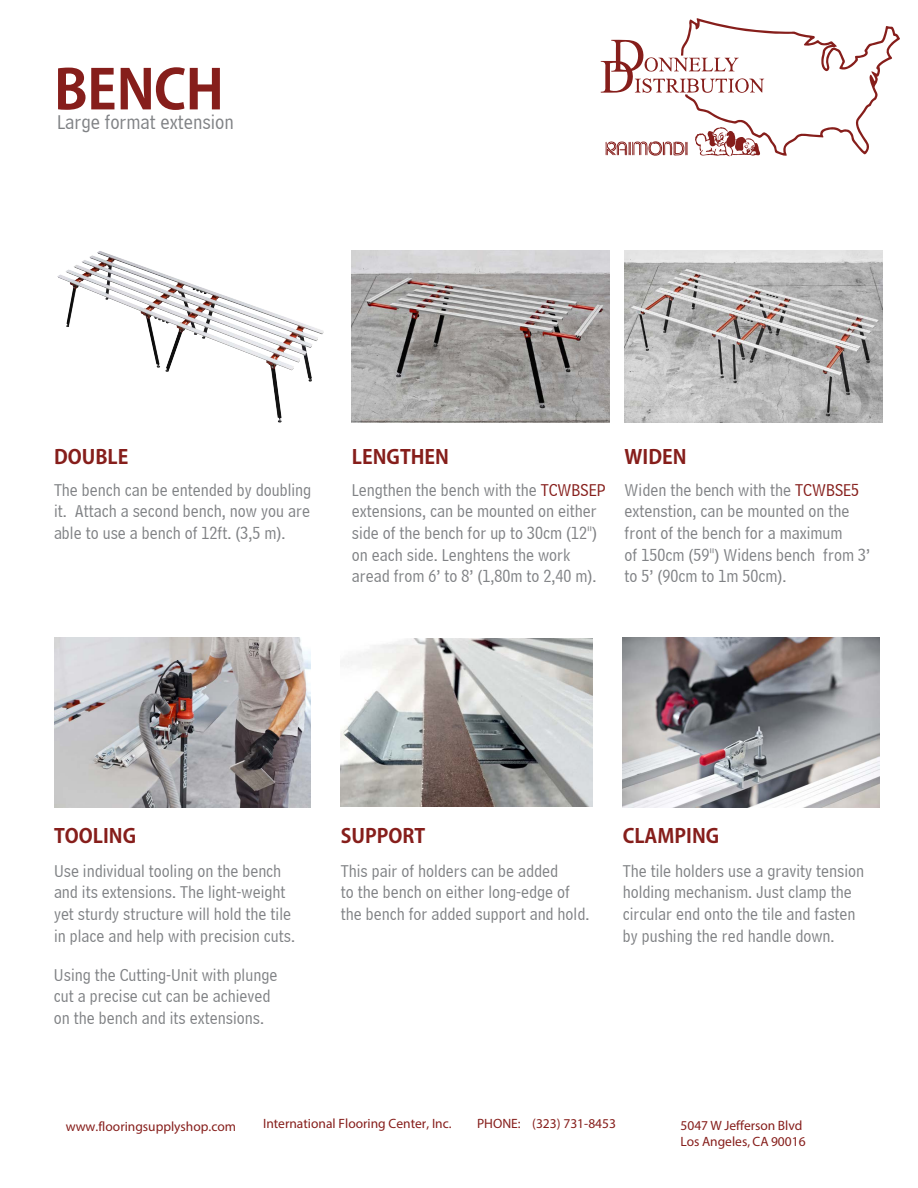
<style>
.page{position:relative;width:918px;height:1188px;background:#fff}
.page>*{position:absolute;margin:0;border:0;box-sizing:border-box;transform-origin:0 0}
.t1{font:700 54px "Adobe Gothic Std";letter-spacing:-.01em;color:#861e1b}
.t2{font:21px "Bell Centennial BT Address";color:#808285}
.t3{font:700 19.5px "Adobe Gothic Std";color:#861e1b}
.t4{font:18px/21.6px "Bell Centennial BT Address";color:#808285}
.t5{font:13.5px/16.5px "Myriad Pro";color:#861e1b}
.s1{color:#861e1b}
</style>
<div class="page">
<svg style="left:601px;top:18px;width:299px;height:138px"></svg>
<img style="left:57px;top:251px;width:103px;height:117px">
<img style="left:352px;top:251px;width:258px;height:172px">
<img style="left:54px;top:637px;width:256px;height:171px">
<img style="left:341px;top:639px;width:251px;height:167px">
<img style="left:623px;top:637px;width:256px;height:171px">
<img style="left:625px;top:251px;width:257px;height:171px">
<h1 class="t1" style="left:54px;top:57px;width:171px">BENCH</h1>
<p class="t2" style="left:57px;top:109px;width:178px">Large format extension</p>
<p class="t3" style="left:54px;top:445px;width:76px">DOUBLE</p>
<p class="t4" style="left:54px;top:479px;width:259px;text-align:justify">The bench can be entended by doubling it. Attach a second bench, now you are able to use a bench of 12ft. (3,5 m).</p>
<p class="t3" style="left:352px;top:445px;width:99px">LENGTHEN</p>
<p class="t4" style="left:352px;top:479px;width:255px">Lengthen the bench with the <span class="s1">TCWBSEP </span>extensions, can be mounted on either side of the bench for up to 30cm (12") on each side. Lenghtens the work aread from 6’ to 8’ (1,80m to 2,40 m).</p>
<p class="t3" style="left:625px;top:445px;width:64px">WIDEN</p>
<p class="t4" style="left:625px;top:479px;width:247px">Widen the bench with the <span class="s1">TCWBSE5 </span>extenstion, can be mounted on the front of the bench for a maximum<br>of 150cm (59") Widens bench from 3’ to 5’ (90cm to 1m 50cm).</p>
<p class="t3" style="left:54px;top:824px;width:84px">TOOLING</p>
<p class="t4" style="left:54px;top:860px;width:243px">Use individual tooling on the bench and its extensions. The light-weight yet sturdy structure will hold the tile in place and help with precision cuts.</p>
<p class="t4" style="left:54px;top:964px;width:225px">Using the Cutting-Unit with plunge cut a precise cut can be achieved on the bench and its extensions.</p>
<p class="t3" style="left:341px;top:824px;width:86px">SUPPORT</p>
<p class="t4" style="left:341px;top:860px;width:250px">This pair of holders can be added<br>to the bench on either long-edge of the bench for added support and hold.</p>
<p class="t3" style="left:623px;top:824px;width:98px">CLAMPING</p>
<p class="t4" style="left:623px;top:860px;width:243px">The tile holders use a gravity tension holding mechanism. Just clamp the circular end onto the tile and fasten by pushing the red handle down.</p>
<p class="t5" style="left:477px;top:1115px;width:140px">PHONE: (323) 731-8453</p>
<p class="t5" style="left:66px;top:1118px;width:172px">www.flooringsupplyshop.com</p>
<p class="t5" style="left:263px;top:1115px;width:190px">International Flooring Center, Inc.</p>
<p class="t5" style="left:681px;top:1117px;width:127px">5047 W Jefferson Blvd<br>Los Angeles, CA 90016</p>
</div>
